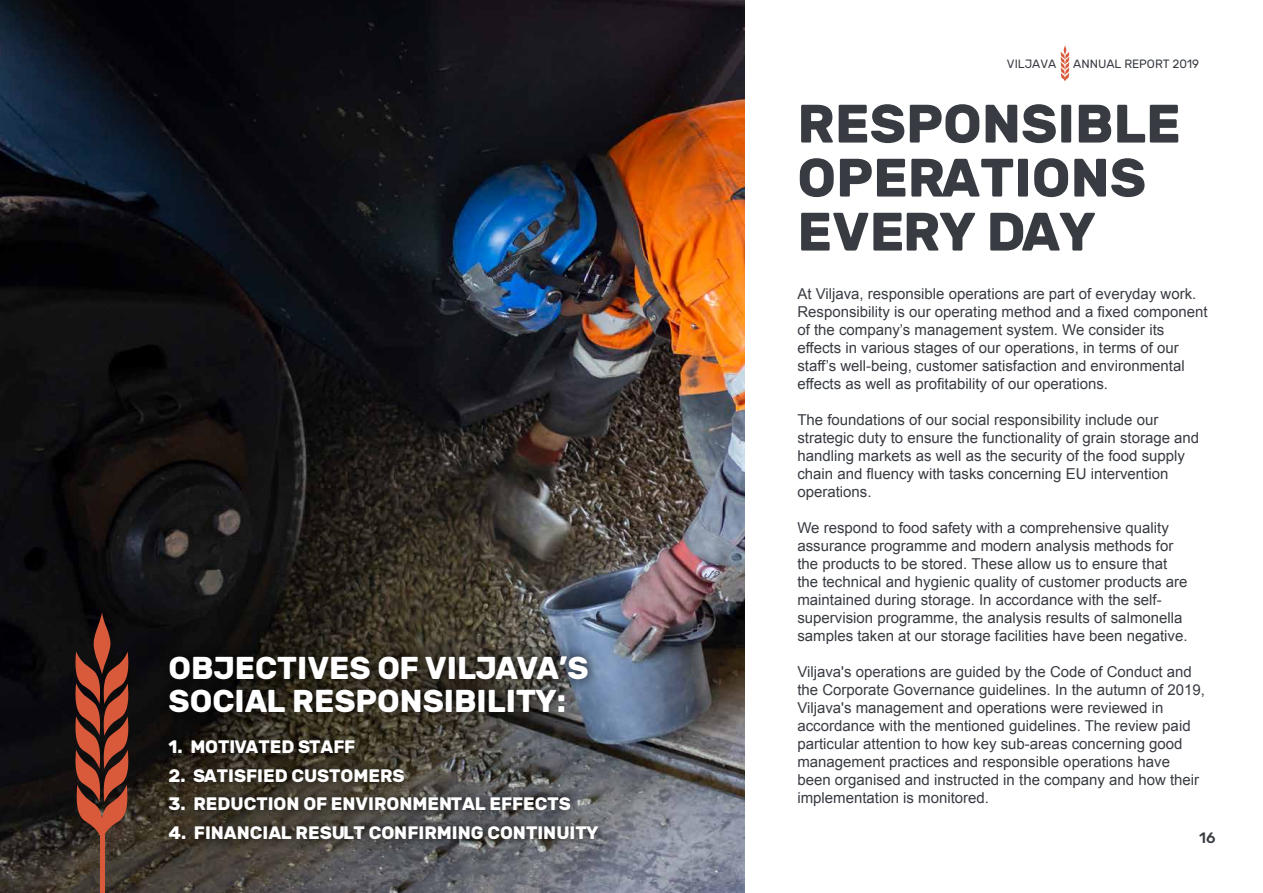
<style>
.page{position:relative;width:1263px;height:893px;background:#fff}
.page>*{position:absolute;margin:0;border:0;box-sizing:border-box;transform-origin:0 0}
.t1{font:700 54px/54px "Rubik";color:#383c42}
.t2{font:700 31.5px/33px "Rubik";color:#fff}
.t3{font:700 18px "Rubik";color:#fff}
.t4{font:15px/18px "Arial";color:#383c42}
.t5{font:500 15px "Rubik";color:#383c42}
.t6{font:12px "Rubik";color:#383c42}
</style>
<div class="page">
<svg style="left:1060px;top:45px;width:9px;height:36px"></svg>
<img style="left:0;top:0;width:744px;height:893px">
<div style="left:158px;top:645px;width:451px;height:205px;background:#000;opacity:.8"></div>
<svg style="left:74px;top:612px;width:56px;height:228px;background:#733525"></svg>
<hr style="left:100px;top:835px;width:4px;height:58px;background:#d95a3b">
<h2 class="t2" style="left:168px;top:653px;width:422px">OBJECTIVES OF VILJAVA’S<br>SOCIAL RESPONSIBILITY:</h2>
<p class="t3" style="left:168px;top:737px;width:188px">1. MOTIVATED STAFF</p>
<p class="t3" style="left:168px;top:765px;width:238px">2. SATISFIED CUSTOMERS</p>
<p class="t3" style="left:168px;top:794px;width:404px">3. REDUCTION OF ENVIRONMENTAL EFFECTS</p>
<p class="t3" style="left:168px;top:822px;width:432px">4. FINANCIAL RESULT CONFIRMING CONTINUITY</p>
<p class="t6" style="left:1007px;top:58px;width:51px">VILJAVA</p>
<p class="t6" style="left:1073px;top:58px;width:127px">ANNUAL REPORT 2019</p>
<h1 class="t1" style="left:797px;top:98px;width:385px">RESPONSIBLE<br>OPERATIONS<br>EVERY DAY</h1>
<p class="t4" style="left:797px;top:285px;width:412px">At Viljava, responsible operations are part of everyday work.<br>Responsibility is our operating method and a fixed component of the company’s management system. We consider its effects in various stages of our operations, in terms of our staff’s well-being, customer satisfaction and environmental effects as well as profitability of our operations.</p>
<p class="t4" style="left:797px;top:411px;width:403px">The foundations of our social responsibility include our strategic duty to ensure the functionality of grain storage and handling markets as well as the security of the food supply chain and fluency with tasks concerning EU intervention operations.</p>
<p class="t4" style="left:797px;top:519px;width:392px">We respond to food safety with a comprehensive quality assurance programme and modern analysis methods for the products to be stored. These allow us to ensure that the technical and hygienic quality of customer products are maintained during storage. In accordance with the self&shy;supervision programme, the analysis results of salmonella samples taken at our storage facilities have been negative.</p>
<p class="t4" style="left:797px;top:663px;width:409px">Viljava's operations are guided by the Code of Conduct and the Corporate Governance guidelines. In the autumn of 2019, Viljava's management and operations were reviewed in accordance with the mentioned guidelines. The review paid particular attention to how key sub-areas concerning good management practices and responsible operations have been organised and instructed in the company and how their implementation is monitored.</p>
<p class="t5" style="left:1199px;top:829px;width:18px">16</p>
</div>
